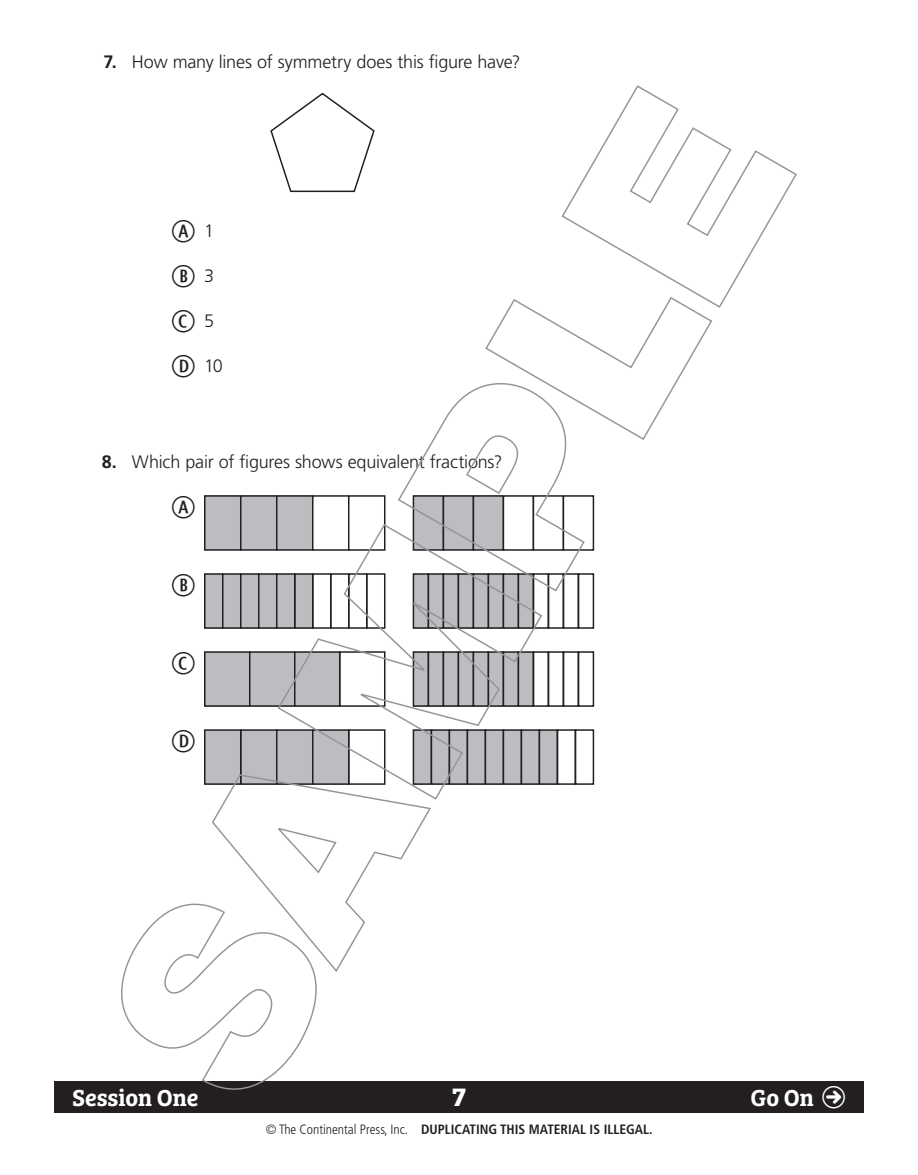
<style>
.page{position:relative;width:918px;height:1175px;background:#fff}
.page>*{position:absolute;margin:0;border:0;box-sizing:border-box;transform-origin:0 0}
.t1{font:30px/45px "Combi Numerals Pro";color:#231f20;text-align:justify}
.t2{font:700 27px "Bree Serif";color:#fff}
.t3{font:24px "Bree Serif Sb";color:#fff}
.t4{font:300 18px "Frutiger LT Pro";letter-spacing:-.01em;color:#231f20}
.t5{font:700 condensed 13.5px "Frutiger LT Pro";color:#231f20}
.s1{font-weight:700}
.s2{font-family:"Frutiger LT Pro";font-weight:300;font-size:18px}
.s3{font-family:"Combi Numerals Pro";font-weight:400;font-size:30px}
.s4{font-family:"Combi Numerals Pro Extras";font-size:30px}
.s5{font-weight:300}
</style>
<div class="page">
<div style="left:54px;top:1081px;width:810px;height:31px;background:#231f20"></div>
<svg style="left:270px;top:93px;width:105px;height:99px"></svg>
<div style="left:205px;top:496px;width:36px;height:54px;background:#bcbdc0"></div>
<div style="left:204px;top:495px;width:37px;height:55px;border:2px solid #231f20"></div>
<div style="left:241px;top:496px;width:36px;height:54px;background:#bcbdc0"></div>
<div style="left:240px;top:495px;width:37px;height:55px;border:2px solid #231f20"></div>
<div style="left:277px;top:496px;width:36px;height:54px;background:#bcbdc0"></div>
<div style="left:276px;top:495px;width:37px;height:55px;border:2px solid #231f20"></div>
<div style="left:312px;top:495px;width:37px;height:55px;border:2px solid #231f20"></div>
<div style="left:348px;top:495px;width:37px;height:55px;border:2px solid #231f20"></div>
<div style="left:205px;top:574px;width:18px;height:54px;background:#bcbdc0"></div>
<div style="left:204px;top:573px;width:19px;height:55px;border:2px solid #231f20"></div>
<div style="left:223px;top:574px;width:18px;height:54px;background:#bcbdc0"></div>
<div style="left:222px;top:573px;width:19px;height:55px;border:2px solid #231f20"></div>
<div style="left:241px;top:574px;width:18px;height:54px;background:#bcbdc0"></div>
<div style="left:240px;top:573px;width:19px;height:55px;border:2px solid #231f20"></div>
<div style="left:259px;top:574px;width:18px;height:54px;background:#bcbdc0"></div>
<div style="left:258px;top:573px;width:19px;height:55px;border:2px solid #231f20"></div>
<div style="left:276px;top:573px;width:19px;height:55px;border:2px solid #231f20"></div>
<div style="left:548px;top:573px;width:16px;height:55px;border:2px solid #231f20"></div>
<div style="left:563px;top:573px;width:16px;height:55px;border:2px solid #231f20"></div>
<div style="left:578px;top:573px;width:16px;height:55px;border:2px solid #231f20"></div>
<div style="left:205px;top:652px;width:45px;height:54px;background:#bcbdc0"></div>
<div style="left:204px;top:651px;width:46px;height:55px;border:2px solid #231f20"></div>
<div style="left:250px;top:652px;width:45px;height:54px;background:#bcbdc0"></div>
<div style="left:249px;top:651px;width:46px;height:55px;border:2px solid #231f20"></div>
<div style="left:548px;top:651px;width:16px;height:55px;border:2px solid #231f20"></div>
<div style="left:563px;top:651px;width:16px;height:55px;border:2px solid #231f20"></div>
<div style="left:578px;top:651px;width:16px;height:55px;border:2px solid #231f20"></div>
<div style="left:241px;top:730px;width:36px;height:54px;background:#bcbdc0"></div>
<div style="left:240px;top:729px;width:37px;height:55px;border:2px solid #231f20"></div>
<div style="left:205px;top:730px;width:36px;height:54px;background:#bcbdc0"></div>
<div style="left:204px;top:729px;width:37px;height:55px;border:2px solid #231f20"></div>
<div style="left:276px;top:729px;width:37px;height:55px;border:2px solid #231f20"></div>
<div style="left:539px;top:730px;width:18px;height:54px;background:#bcbdc0"></div>
<div style="left:539px;top:729px;width:19px;height:55px;border:2px solid #231f20"></div>
<div style="left:557px;top:729px;width:19px;height:55px;border:2px solid #231f20"></div>
<div style="left:575px;top:729px;width:19px;height:55px;border:2px solid #231f20"></div>
<svg style="left:121px;top:903px;width:196px;height:186px"></svg>
<svg style="left:211px;top:773px;width:220px;height:200px"></svg>
<svg style="left:277px;top:523px;width:266px;height:277px"></svg>
<svg style="left:397px;top:299px;width:315px;height:293px"></svg>
<svg style="left:561px;top:85px;width:236px;height:224px"></svg>
<p class="t4" style="left:104px;top:51px;width:418px"><span class="s1">7.</span> How many lines of symmetry does this figure have?</p>
<h1 class="t1" style="left:171px;top:211px;width:45px">A <span class="s2">1<br></span>B <span class="s2">3<br></span>C <span class="s2">5</span></h1>
<p class="t4" style="left:171px;top:355px;width:53px"><span class="s3">D</span> 10</p>
<p class="t4" style="left:102px;top:451px;width:402px"><span class="s1">8.</span> Which pair of figures shows equivalent fractions?</p>
<h1 class="t1" style="left:171px;top:487px;width:26px">A</h1>
<h1 class="t1" style="left:171px;top:565px;width:26px">B</h1>
<h1 class="t1" style="left:171px;top:643px;width:26px">C</h1>
<h1 class="t1" style="left:171px;top:721px;width:26px">D</h1>
<h3 class="t3" style="left:72px;top:1079px;width:128px">Session One</h3>
<h2 class="t2" style="left:452px;top:1075px;width:16px">7</h2>
<h3 class="t3" style="left:750px;top:1079px;width:97px">Go On <span class="s4">d</span></h3>
<p class="t5" style="left:266px;top:1121px;width:388px"><span class="s5">© The Continental Press, Inc.</span> DUPLICATING THIS MATERIAL IS ILLEGAL.</p>
</div>
